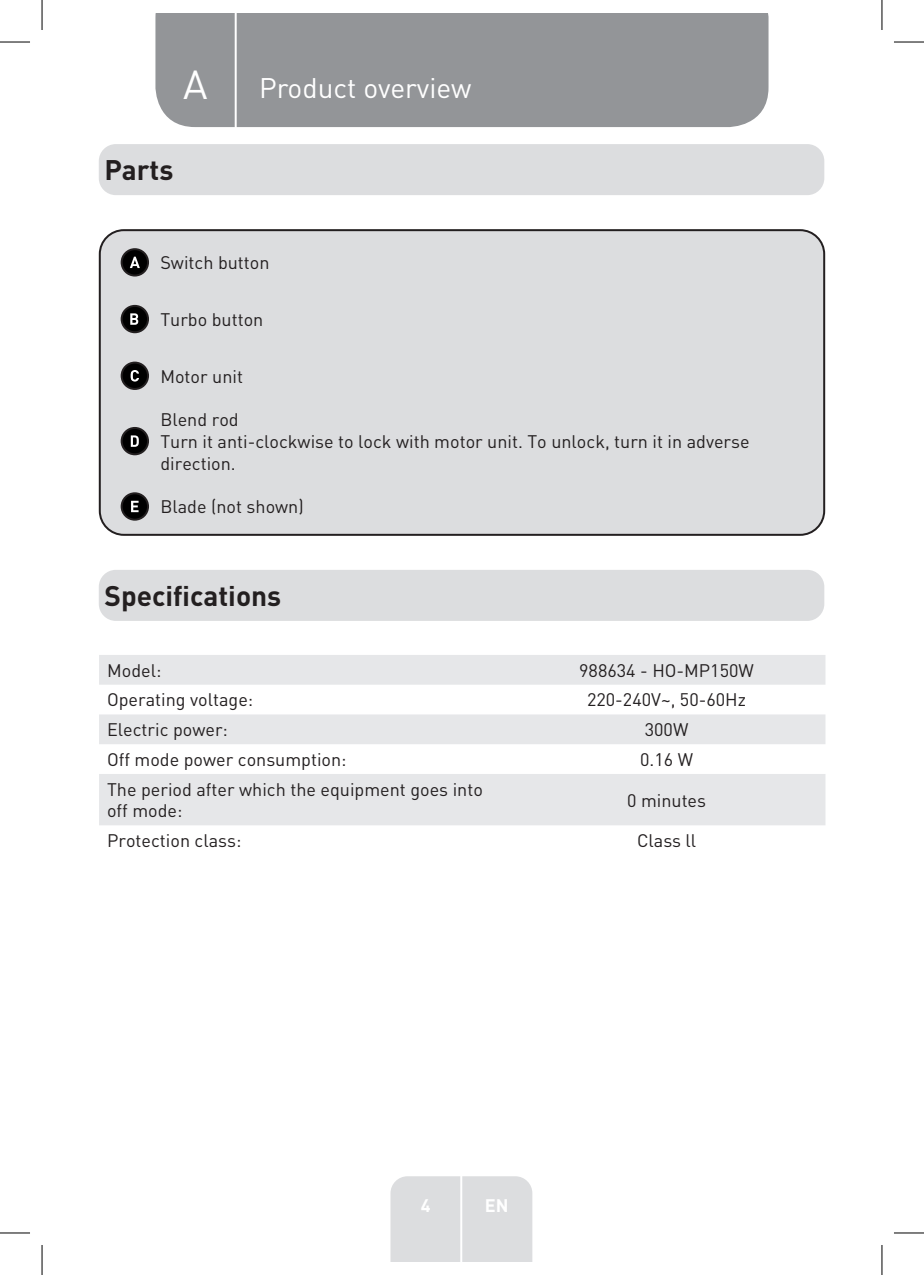
<style>
.page{position:relative;width:924px;height:1275px;background:#fff}
.page>*{position:absolute;margin:0;border:0;box-sizing:border-box;transform-origin:0 0}
.t1{font:40px "DIN Pro";color:#fff}
.Headline-01{font:700 28px "DIN Pro";color:#231f20}
.TitreGauche__gabarit{font:28px "DIN Pro";color:#fff}
.Left__Table{font:18px/21.6px "DIN Pro";color:#231f20}
.Centre__Table{font:18px "DIN Pro";color:#231f20}
.t2{font:700 18px "DIN Pro";color:#fff}
</style>
<div class="page">
<div style="left:155px;top:14px;width:613px;height:113px;background:#939598"></div>
<div style="left:390px;top:1176px;width:142px;height:85px;background:#dcdddf"></div>
<hr style="left:460px;top:1153px;width:2px;height:108px;background:#fff">
<hr style="left:234px;top:14px;width:2px;height:116px;background:#fff">
<div style="left:99px;top:144px;width:724px;height:51px;background:#dcdddf;border-radius:17px"></div>
<div style="left:99px;top:570px;width:724px;height:51px;background:#dcdddf;border-radius:17px"></div>
<div style="left:100px;top:230px;width:723px;height:305px;background:#dcdddf;border-radius:24px"></div>
<div style="left:122px;top:249px;width:26px;height:26px;background:#000;border-radius:50%"></div>
<div style="left:121px;top:248px;width:28px;height:28px;border:2px solid #231f20;border-radius:50%"></div>
<svg style="left:130px;top:257px;width:10px;height:11px"></svg>
<div style="left:122px;top:306px;width:26px;height:26px;background:#000;border-radius:50%"></div>
<div style="left:121px;top:305px;width:28px;height:28px;border:2px solid #231f20;border-radius:50%"></div>
<svg style="left:130px;top:313px;width:8px;height:12px"></svg>
<div style="left:122px;top:362px;width:26px;height:27px;background:#000;border-radius:50%"></div>
<div style="left:121px;top:361px;width:28px;height:29px;border:2px solid #231f20;border-radius:50%"></div>
<svg style="left:130px;top:370px;width:9px;height:11px"></svg>
<div style="left:122px;top:428px;width:26px;height:26px;background:#000;border-radius:50%"></div>
<div style="left:121px;top:427px;width:28px;height:28px;border:2px solid #231f20;border-radius:50%"></div>
<svg style="left:131px;top:435px;width:8px;height:12px"></svg>
<div style="left:122px;top:493px;width:26px;height:26px;background:#000;border-radius:50%"></div>
<div style="left:121px;top:492px;width:28px;height:28px;border:2px solid #231f20;border-radius:50%"></div>
<svg style="left:131px;top:501px;width:7px;height:11px"></svg>
<div style="left:99px;top:229px;width:725px;height:307px;border:2px solid #231f20;border-radius:24px"></div>
<svg style="left:99px;top:655px;width:726px;height:170px;fill:#e6e7e9"></svg>
<hr style="left:0;top:42px;width:30px;height:1px;background:#000">
<hr style="left:893px;top:42px;width:30px;height:1px;background:#000">
<hr style="left:0;top:1232px;width:30px;height:1px;background:#000">
<hr style="left:893px;top:1232px;width:30px;height:1px;background:#000">
<hr style="left:42px;top:0;width:1px;height:30px;background:#000">
<hr style="left:42px;top:1245px;width:1px;height:30px;background:#000">
<hr style="left:881px;top:0;width:1px;height:30px;background:#000">
<hr style="left:881px;top:1245px;width:1px;height:30px;background:#000">
<p class="t1" style="left:183px;top:57px;width:26px">A</p>
<p class="TitreGauche__gabarit" style="left:259px;top:69px;width:214px">Product overview</p>
<p class="Headline-01" style="left:104px;top:151px;width:70px">Parts</p>
<p class="Left__Table" style="left:160px;top:251px;width:111px">Switch button</p>
<p class="Left__Table" style="left:160px;top:308px;width:104px">Turbo button</p>
<p class="Left__Table" style="left:160px;top:364px;width:84px">Motor unit</p>
<p class="Left__Table" style="left:160px;top:408px;width:80px">Blend rod</p>
<p class="Left__Table" style="left:160px;top:430px;width:590px">Turn it anti-clockwise to lock with motor unit. To unlock, turn it in adverse direction.</p>
<p class="Left__Table" style="left:160px;top:495px;width:145px">Blade (not shown)</p>
<p class="Headline-01" style="left:104px;top:577px;width:178px">Specifications</p>
<p class="Left__Table" style="left:107px;top:658px;width:56px">Model:</p>
<p class="Centre__Table" style="left:579px;top:658px;width:176px">988634 - HO-MP150W</p>
<p class="Left__Table" style="left:107px;top:688px;width:148px">Operating voltage:</p>
<p class="Centre__Table" style="left:586px;top:687px;width:160px">220-240V~, 50-60Hz</p>
<p class="Left__Table" style="left:107px;top:718px;width:122px">Electric power:</p>
<p class="Centre__Table" style="left:644px;top:717px;width:45px">300W</p>
<p class="Left__Table" style="left:107px;top:748px;width:241px">Off mode power consumption:</p>
<p class="Centre__Table" style="left:639px;top:747px;width:54px">0.16 W</p>
<p class="Left__Table" style="left:107px;top:777px;width:377px">The period after which the equipment goes into off mode:</p>
<p class="Centre__Table" style="left:627px;top:788px;width:80px">0 minutes</p>
<p class="Left__Table" style="left:107px;top:829px;width:136px">Protection class:</p>
<p class="Centre__Table" style="left:636px;top:828px;width:61px">Class ll</p>
<p class="t2" style="left:420px;top:1192px;width:11px">4</p>
<p class="t2" style="left:484px;top:1192px;width:25px">EN</p>
</div>
